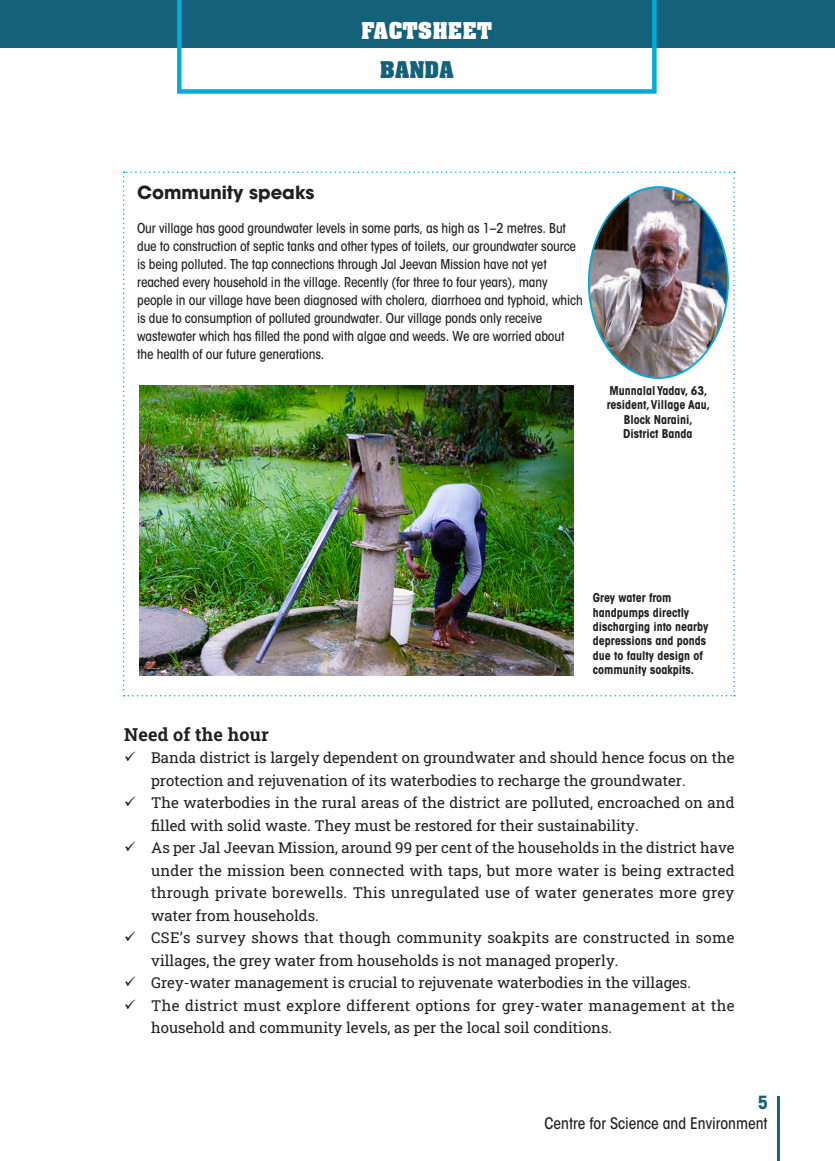
<style>
.page{position:relative;width:835px;height:1161px;background:#fff}
.page>*{position:absolute;margin:0;border:0;box-sizing:border-box;transform-origin:0 0}
.t1{font:700 22.5px "Aachen BT";color:#fff}
.t2{font:700 22.5px "Aachen BT";color:#14617a}
.Graph_head{font:700 18px "Avant Garde";color:#231f20}
.Croshead_2{font:700 18px "Roboto Slab";letter-spacing:.01em;color:#231f20}
.t3{font:700 condensed 18px "ITC Avant Garde Std";color:#14617a}
.t4{font:500 condensed 15.75px "ITC Avant Garde Std";color:#231f20}
.t5{font:15px/22.5px "Roboto Slab";color:#231f20}
.t6{font:15px/22.5px "Roboto Slab";letter-spacing:.02em;color:#231f20}
.Box_text{font:500 condensed 13.5px/18px "ITC Avant Garde Std";letter-spacing:-.01em;color:#231f20}
.t7{font:700 condensed 12px/14.4px "ITC Avant Garde Std";color:#231f20;text-align:center}
</style>
<div class="page">
<div style="left:0;top:0;width:835px;height:48px;background:#14617a"></div>
<svg style="left:177px;top:0;width:480px;height:94px"></svg>
<hr style="left:777px;top:1096px;width:3px;height:65px;background:#14617a">
<svg style="left:123px;top:171px;width:612px;height:525px"></svg>
<img style="left:139px;top:386px;width:434px;height:289px">
<img style="left:589px;top:187px;width:139px;height:191px">
<h1 class="t1" style="left:361px;top:17px;width:133px">FACTSHEET</h1>
<h1 class="t2" style="left:380px;top:56px;width:76px">BANDA</h1>
<p class="Graph_head" style="left:137px;top:181px;width:179px">Community speaks</p>
<p class="Box_text" style="left:137px;top:219px;width:447px">Our village has good groundwater levels in some parts, as high as 1–2 metres. But due to construction of septic tanks and other types of toilets, our groundwater source is being polluted. The tap connections through Jal Jeevan Mission have not yet reached every household in the village. Recently (for three to four years), many people in our village have been diagnosed with cholera, diarrhoea and typhoid, which is due to consumption of polluted groundwater. Our village ponds only receive wastewater which has filled the pond with algae and weeds. We are worried about the health of our future generations.</p>
<p class="t7" style="left:607px;top:383px;width:105px">Munnalal Yadav, 63, resident, Village Aau,<br>Block Naraini,<br>District Banda</p>
<p class="t7" style="left:593px;top:590px;width:117px;text-align:left">Grey water from handpumps directly discharging into nearby depressions and ponds due to faulty design of community soakpits.</p>
<p class="Croshead_2" style="left:124px;top:722px;width:146px">Need of the hour</p>
<p class="t5" style="left:151px;top:746px;width:585px;text-indent:-27px">✓ Banda district is largely dependent on groundwater and should hence focus on the protection and rejuvenation of its waterbodies to recharge the groundwater.</p>
<p class="t5" style="left:151px;top:791px;width:585px;text-indent:-27px">✓ The waterbodies in the rural areas of the district are polluted, encroached on and filled with solid waste. They must be restored for their sustainability.</p>
<p class="t5" style="left:151px;top:836px;width:585px;text-align:justify;text-indent:-27px">✓ As per Jal Jeevan Mission, around 99 per cent of the households in the district have under the mission been connected with taps, but more water is being extracted through private borewells. This unregulated use of water generates more grey water from households.</p>
<p class="t6" style="left:151px;top:926px;width:585px;text-indent:-27px">✓ CSE’s survey shows that though community soakpits are constructed in some villages, the grey water from households is not managed properly.</p>
<p class="t5" style="left:124px;top:971px;width:568px">✓ Grey-water management is crucial to rejuvenate waterbodies in the villages.</p>
<p class="t6" style="left:151px;top:994px;width:585px;text-indent:-27px">✓ The district must explore different options for grey-water management at the household and community levels, as per the local soil conditions.</p>
<p class="t3" style="left:758px;top:1091px;width:12px">5</p>
<p class="t4" style="left:545px;top:1113px;width:225px">Centre for Science and Environment</p>
</div>
